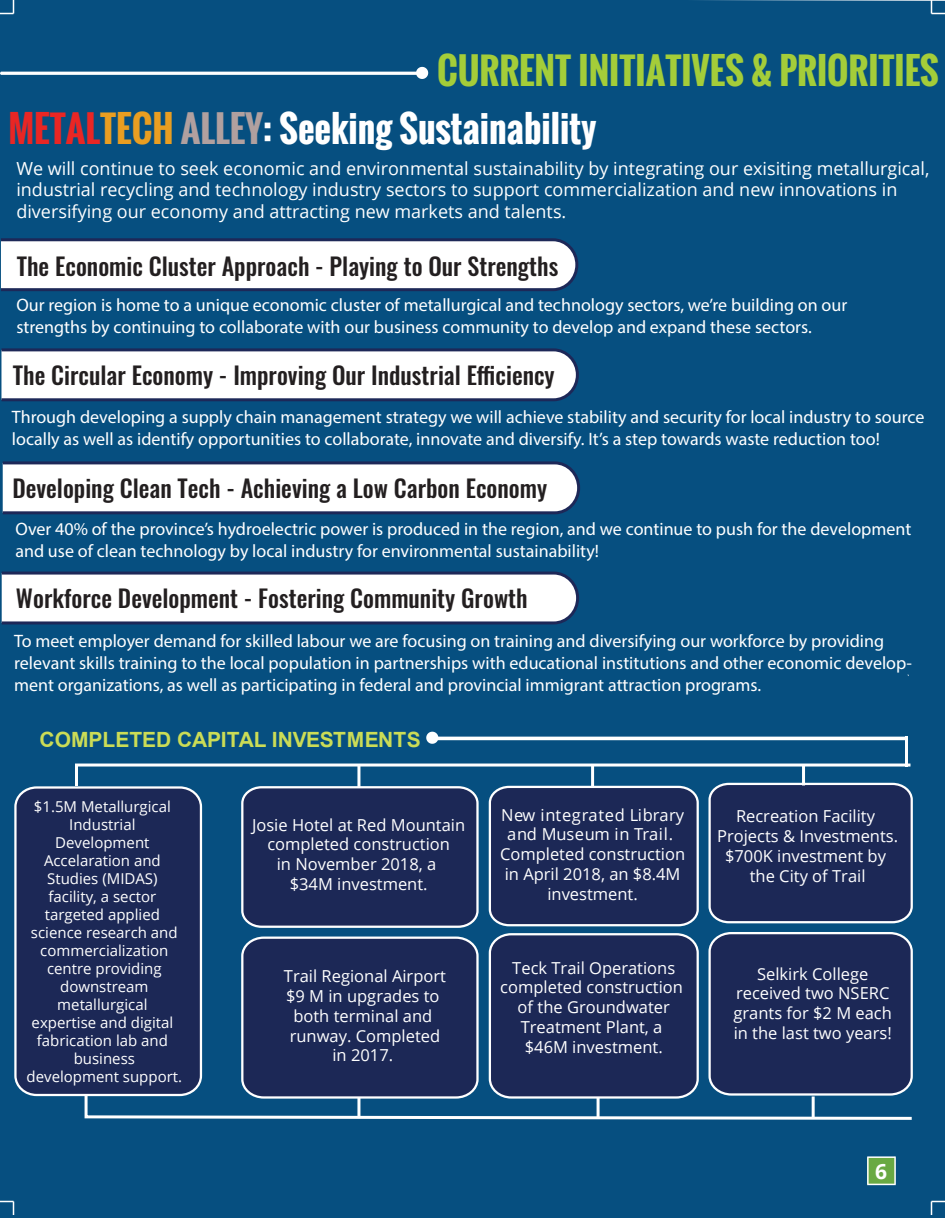
<style>
.page{position:relative;width:945px;height:1218px;background:#064f80}
.page>*{position:absolute;margin:0;border:0;box-sizing:border-box;transform-origin:0 0}
.t1{font:700 36px "Oswald";color:#fff}
.t2{font:700 36px "Oswald";color:#a4cd39}
.t3{font:500 24px "Oswald";color:#231f20}
.t4{font:700 21px "Arial";color:#cbdc56}
.t5{font:700 21px "Open Sans";color:#fff}
.t6{font:18px/21.6px "Myriad Pro";color:#fff}
.t7{font:18px/21.6px "Open Sans";color:#fff}
.t8{font:16.5px/19.8px "Open Sans";color:#fff;text-align:center}
.t9{font:15px/18px "Open Sans";color:#fff;text-align:center}
.s1{color:#e92624}
.s2{color:#e99e21}
.s3{color:#b1a09f}
</style>
<div class="page">
<div style="left:15px;top:788px;width:186px;height:307px;background:#1c2856;border-radius:20px"></div>
<svg style="left:74px;top:762px;width:841px;height:359px"></svg>
<svg style="left:426px;top:732px;width:482px;height:12px"></svg>
<hr style="left:906px;top:736px;width:2px;height:31px;background:#fff">
<hr style="left:357px;top:766px;width:3px;height:21px;background:#fff">
<hr style="left:591px;top:766px;width:3px;height:21px;background:#fff">
<hr style="left:802px;top:764px;width:3px;height:21px;background:#fff">
<svg style="left:867px;top:1156px;width:29px;height:29px"></svg>
<svg style="left:0;top:0;width:14px;height:14px"></svg>
<svg style="left:931px;top:0;width:14px;height:14px"></svg>
<svg style="left:931px;top:1201px;width:14px;height:14px"></svg>
<svg style="left:0;top:1201px;width:14px;height:14px"></svg>
<svg style="left:0;top:67px;width:428px;height:12px"></svg>
<svg style="left:0;top:237px;width:580px;height:56px"></svg>
<svg style="left:0;top:347px;width:580px;height:56px"></svg>
<svg style="left:0;top:460px;width:582px;height:56px"></svg>
<svg style="left:0;top:570px;width:581px;height:56px"></svg>
<hr style="left:597px;top:1097px;width:3px;height:21px;background:#fff">
<hr style="left:812px;top:1097px;width:3px;height:21px;background:#fff">
<h1 class="t2" style="left:437px;top:44px;width:503px">CURRENT INITIATIVES &amp; PRIORITIES</h1>
<h1 class="t1" style="left:8px;top:101px;width:590px"><span class="s1">METAL</span><span class="s2">TECH</span> <span class="s3">ALLEY</span>: Seeking Sustainability</h1>
<p class="t7" style="left:16px;top:157px;width:915px">We will continue to seek economic and environmental sustainability by integrating our exisiting metallurgical, industrial recycling and technology industry sectors to support commercialization and new innovations in diversifying our economy and attracting new markets and talents.</p>
<h2 class="t3" style="left:17px;top:253px;width:543px">The Economic Cluster Approach - Playing to Our Strengths</h2>
<p class="t6" style="left:16px;top:294px;width:832px">Our region is home to a unique economic cluster of metallurgical and technology sectors, we’re building on our strengths by continuing to collaborate with our business community to develop and expand these sectors.</p>
<h2 class="t3" style="left:13px;top:362px;width:543px">The Circular Economy - Improving Our Industrial Efficiency</h2>
<p class="t6" style="left:12px;top:406px;width:914px">Through developing a supply chain management strategy we will achieve stability and security for local industry to source locally as well as identify opportunities to collaborate, innovate and diversify. It’s a step towards waste reduction too!</p>
<h2 class="t3" style="left:13px;top:476px;width:536px">Developing Clean Tech - Achieving a Low Carbon Economy</h2>
<p class="t6" style="left:15px;top:518px;width:898px">Over 40% of the province’s hydroelectric power is produced in the region, and we continue to push for the development and use of clean technology by local industry for environmental sustainability!</p>
<h2 class="t3" style="left:16px;top:586px;width:513px">Workforce Development - Fostering Community Growth</h2>
<p class="t6" style="left:14px;top:630px;width:899px">To meet employer demand for skilled labour we are focusing on training and diversifying our workforce by providing relevant skills training to the local population in partnerships with educational institutions and other economic develop&shy;ment organizations, as well as participating in federal and provincial immigrant attraction programs.</p>
<p class="t4" style="left:40px;top:724px;width:383px">COMPLETED CAPITAL INVESTMENTS</p>
<p class="t9" style="left:27px;top:797px;width:157px">$1.5M Metallurgical<br>Industrial<br>Development<br>Accelaration and<br>Studies (MIDAS) facility, a sector targeted applied science research and commercialization centre providing downstream metallurgical expertise and digital fabrication lab and business development support.</p>
<p class="t8" style="left:252px;top:814px;width:215px">Josie Hotel at Red Mountain completed construction<br>in November 2018, a<br>$34M investment.</p>
<p class="t8" style="left:284px;top:966px;width:164px">Trail Regional Airport $9 M in upgrades to both terminal and runway. Completed in 2017.</p>
<p class="t8" style="left:500px;top:804px;width:187px">New integrated Library and Museum in Trail.<br>Completed construction in April 2018, an $8.4M investment.</p>
<p class="t8" style="left:500px;top:957px;width:184px">Teck Trail Operations completed construction of the Groundwater<br>Treatment Plant, a $46M investment.</p>
<p class="t8" style="left:717px;top:806px;width:183px">Recreation Facility<br>Projects &amp; Investments. $700K investment by the City of Trail</p>
<p class="t8" style="left:734px;top:963px;width:160px">Selkirk College received two NSERC grants for $2 M each in the last two years!</p>
<p class="t5" style="left:875px;top:1156px;width:13px">6</p>
</div>
